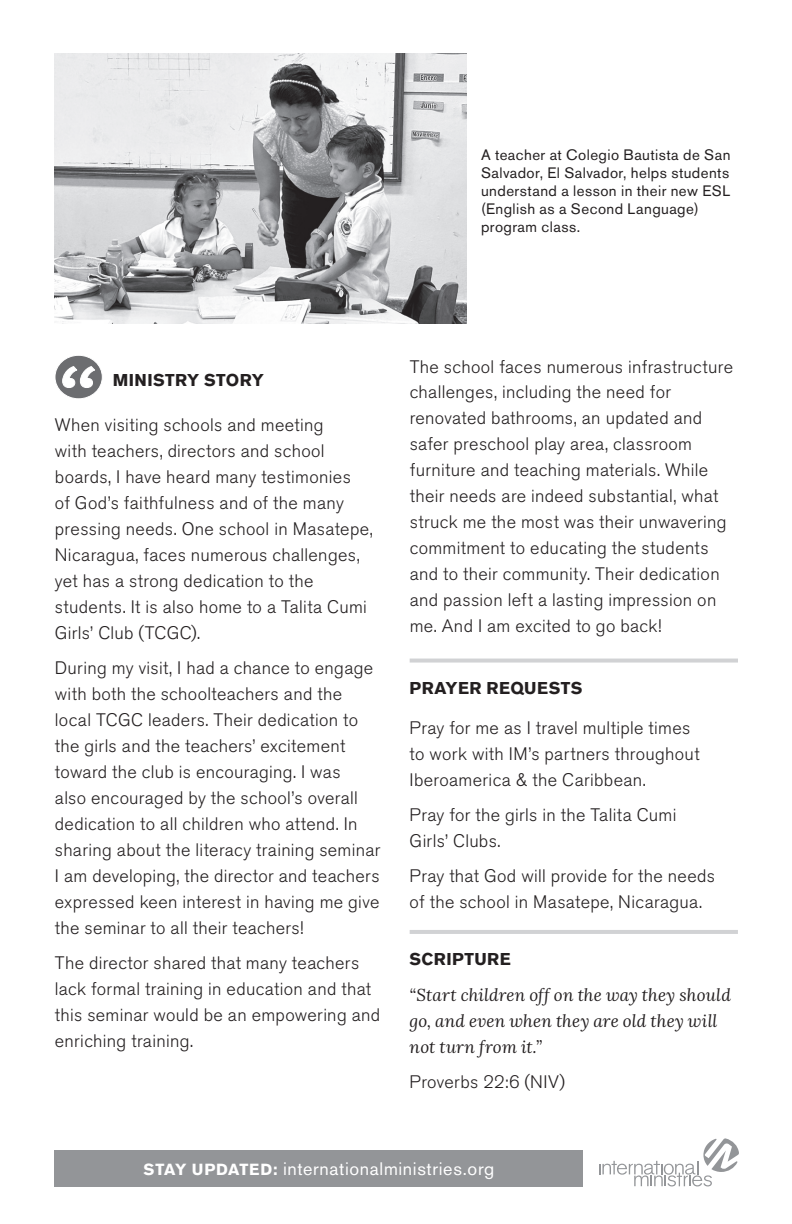
<style>
.page{position:relative;width:792px;height:1224px;background:#fff}
.page>*{position:absolute;margin:0;border:0;box-sizing:border-box;transform-origin:0 0}
.t1{font:300 18px/26px "Akzidenz Grotesk BE";letter-spacing:.02em;color:#231f20}
.t2{font:18px "Akzidenz Grotesk BE";letter-spacing:.035em;color:#fff}
.t3{font:italic 17px/26px "Lora";letter-spacing:.01em;color:#231f20}
.t4{font:700 17px "Akzidenz Grotesk BE";letter-spacing:.025em;color:#231f20}
.t5{font:15px/18px "Akzidenz Grotesk BE";letter-spacing:.03em;color:#231f20}
.s1{font-weight:700;font-size:16px}
</style>
<div class="page">
<svg style="left:599px;top:1138px;width:140px;height:48px"></svg>
<svg style="left:410px;top:659px;width:328px;height:4px"></svg>
<hr style="left:410px;top:930px;width:328px;height:4px;background:#d1d2d4">
<img style="left:54px;top:54px;width:413px;height:270px">
<div style="left:54px;top:1150px;width:528px;height:36px;background:#939598"></div>
<svg style="left:55px;top:355px;width:47px;height:44px"></svg>
<p class="t5" style="left:481px;top:145px;width:251px">A teacher at Colegio Bautista de San<br>Salvador, El Salvador, helps students understand a lesson in their new ESL (English as a Second Language) program class.</p>
<p class="t4" style="left:113px;top:370px;width:153px">MINISTRY STORY</p>
<p class="t1" style="left:55px;top:412px;width:319px">When visiting schools and meeting<br>with teachers, directors and school boards, I have heard many testimonies<br>of God’s faithfulness and of the many pressing needs. One school in Masatepe, Nicaragua, faces numerous challenges, yet has a strong dedication to the students. It is also home to a Talita Cumi Girls’ Club (TCGC).</p>
<p class="t1" style="left:55px;top:655px;width:327px">During my visit, I had a chance to engage with both the schoolteachers and the local TCGC leaders. Their dedication to the girls and the teachers’ excitement toward the club is encouraging. I was<br>also encouraged by the school’s overall dedication to all children who attend. In sharing about the literacy training seminar I am developing, the director and teachers expressed keen interest in having me give the seminar to all their teachers!</p>
<p class="t1" style="left:55px;top:950px;width:327px">The director shared that many teachers lack formal training in education and that this seminar would be an empowering and enriching training.</p>
<p class="t1" style="left:410px;top:354px;width:325px">The school faces numerous infrastructure challenges, including the need for renovated bathrooms, an updated and safer preschool play area, classroom furniture and teaching materials. While their needs are indeed substantial, what struck me the most was their unwavering commitment to educating the students and to their community. Their dedication and passion left a lasting impression on me. And I am excited to go back!</p>
<p class="t4" style="left:410px;top:678px;width:174px">PRAYER REQUESTS</p>
<p class="t1" style="left:410px;top:715px;width:291px">Pray for me as I travel multiple times to work with IM’s partners throughout<br>Iberoamerica &amp; the Caribbean.</p>
<p class="t1" style="left:410px;top:802px;width:268px">Pray for the girls in the Talita Cumi<br>Girls’ Clubs.</p>
<p class="t1" style="left:410px;top:863px;width:307px">Pray that God will provide for the needs of the school in Masatepe, Nicaragua.</p>
<p class="t4" style="left:410px;top:950px;width:103px">SCRIPTURE</p>
<p class="t3" style="left:410px;top:982px;width:323px">“Start children off on the way they should go, and even when they are old they will not turn from it.”</p>
<p class="t1" style="left:410px;top:1070px;width:157px">Proverbs 22:6 (NIV)</p>
<p class="t2" style="left:143px;top:1158px;width:353px"><span class="s1">STAY UPDATED:</span> internationalministries.org</p>
</div>
